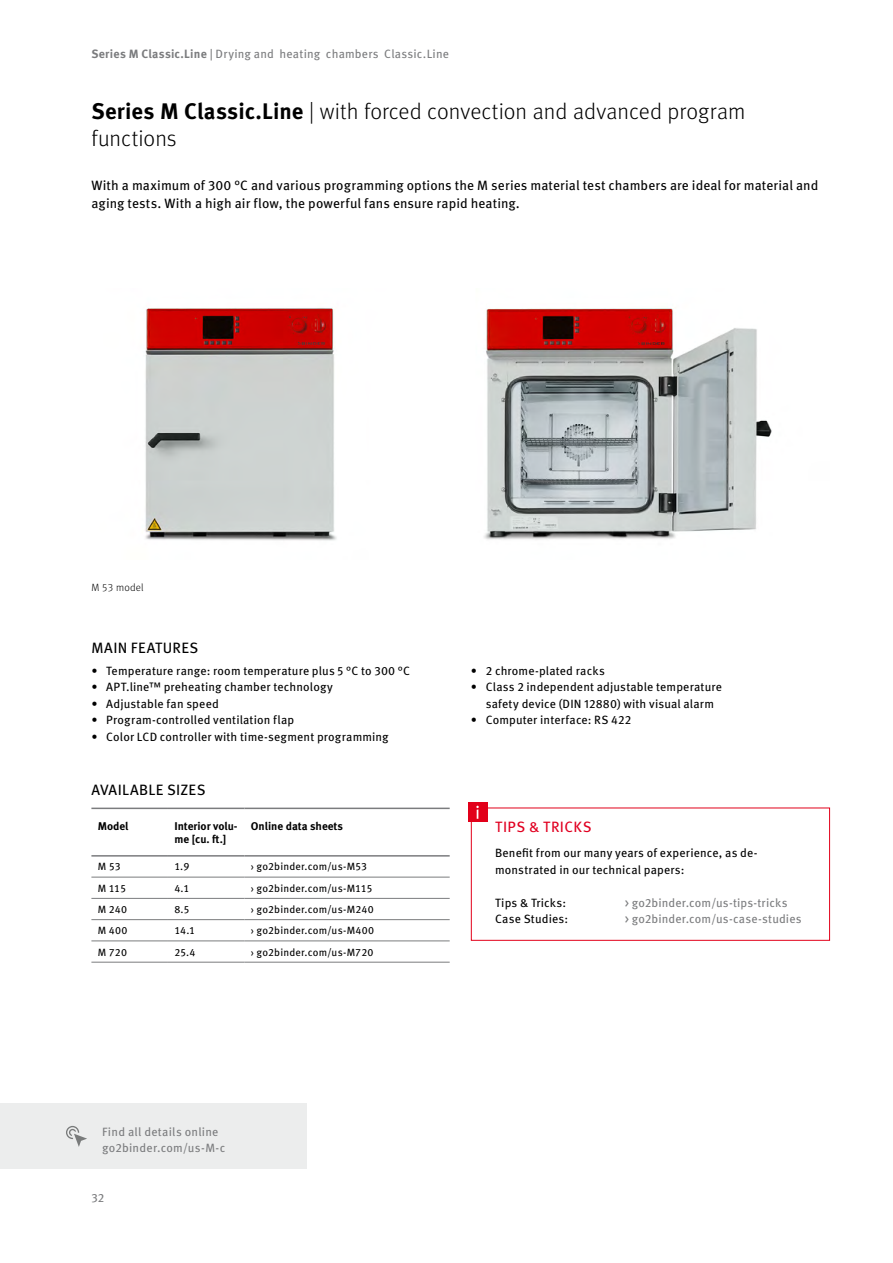
<style>
.page{position:relative;width:893px;height:1263px;background:#fff}
.page>*{position:absolute;margin:0;border:0;box-sizing:border-box;transform-origin:0 0}
.p_heading_level01_se{font:300 22.5px/27px "Meta Pro";color:#000}
.p_heading_level02_st{font:15px "Meta Pro";letter-spacing:.025em;color:#000}
.t1{font:15px "Meta Pro";letter-spacing:.035em;color:#e10021}
.p_body_std{font:13.5px/18px "Meta Pro";letter-spacing:.005em;color:#000}
.t2{font:12px/16.5px "Meta Pro";letter-spacing:.01em;color:#000;text-align:center}
.p_body_all-details{font:12px "Meta Pro";letter-spacing:.015em;color:#7b7c7e}
.t3{font:700 11.25px/13.5px "Meta Pro";color:#000}
.t4{font:10.5px "Meta Pro";letter-spacing:.015em;color:#000}
.p_body_img_legend{font:300 10.5px "Meta Pro";letter-spacing:.02em;color:#000}
.s1{font-weight:700}
</style>
<div class="page">
<div style="left:0;top:1103px;width:306px;height:66px;background:#eceded"></div>
<svg style="left:66px;top:1126px;width:21px;height:21px"></svg>
<img style="left:145px;top:308px;width:627px;height:233px">
<hr style="left:91px;top:808px;width:77px;height:1px;background:#7b7c7e">
<hr style="left:91px;top:855px;width:77px;height:2px;background:#7b7c7e">
<hr style="left:168px;top:808px;width:76px;height:1px;background:#7b7c7e">
<hr style="left:168px;top:855px;width:76px;height:2px;background:#7b7c7e">
<hr style="left:244px;top:808px;width:206px;height:1px;background:#7b7c7e">
<hr style="left:244px;top:855px;width:206px;height:2px;background:#7b7c7e">
<hr style="left:91px;top:877px;width:77px;height:1px;background:#7b7c7e">
<hr style="left:168px;top:877px;width:76px;height:1px;background:#7b7c7e">
<hr style="left:244px;top:877px;width:206px;height:1px;background:#7b7c7e">
<hr style="left:91px;top:898px;width:77px;height:1px;background:#7b7c7e">
<hr style="left:168px;top:898px;width:76px;height:1px;background:#7b7c7e">
<hr style="left:244px;top:898px;width:206px;height:1px;background:#7b7c7e">
<hr style="left:91px;top:919px;width:77px;height:1px;background:#7b7c7e">
<hr style="left:168px;top:919px;width:76px;height:1px;background:#7b7c7e">
<hr style="left:244px;top:919px;width:206px;height:1px;background:#7b7c7e">
<hr style="left:91px;top:940px;width:77px;height:1px;background:#7b7c7e">
<hr style="left:91px;top:962px;width:77px;height:1px;background:#7b7c7e">
<hr style="left:168px;top:940px;width:76px;height:1px;background:#7b7c7e">
<hr style="left:168px;top:962px;width:76px;height:1px;background:#7b7c7e">
<hr style="left:244px;top:940px;width:206px;height:1px;background:#7b7c7e">
<hr style="left:244px;top:962px;width:206px;height:1px;background:#7b7c7e">
<div style="left:471px;top:808px;width:359px;height:133px;border:1px solid #e2001a"></div>
<div style="left:468px;top:802px;width:19px;height:20px;background:#e2001a"></div>
<svg style="left:476px;top:806px;width:3px;height:13px"></svg>
<p class="p_body_all-details" style="left:91px;top:44px;width:359px"><span class="s1">Series M Classic.Line</span> | Drying and heating chambers Classic.Line</p>
<p class="p_heading_level01_se" style="left:91px;top:97px;width:655px"><span class="s1">Series M Classic.Line</span> | with forced convection and advanced program functions</p>
<p class="p_body_std" style="left:91px;top:175px;width:728px">With a maximum of 300 °C and various programming options the M series material test chambers are ideal for material and aging tests. With a high air flow, the powerful fans ensure rapid heating.</p>
<p class="p_body_img_legend" style="left:91px;top:580px;width:54px">M 53 model</p>
<p class="p_heading_level02_st" style="left:91px;top:636px;width:108px">MAIN FEATURES</p>
<p class="t2" style="left:91px;top:662px;width:320px">• Temperature range: room temperature plus 5 °C to 300 °C</p>
<p class="t2" style="left:91px;top:678px;width:243px">• APT.line™ preheating chamber technology</p>
<p class="t2" style="left:91px;top:695px;width:129px">• Adjustable fan speed</p>
<p class="t2" style="left:91px;top:711px;width:204px">• Program-controlled ventilation flap</p>
<p class="t2" style="left:91px;top:728px;width:299px">• Color LCD controller with time-segment programming</p>
<p class="p_heading_level02_st" style="left:91px;top:778px;width:116px">AVAILABLE SIZES</p>
<p class="t3" style="left:98px;top:818px;width:32px">Model</p>
<p class="t3" style="left:174px;top:818px;width:65px">Interior volu&shy;me [cu. ft.]</p>
<p class="t3" style="left:251px;top:818px;width:94px">Online data sheets</p>
<p class="t4" style="left:98px;top:859px;width:24px">M 53</p>
<p class="t4" style="left:174px;top:859px;width:17px">1.9</p>
<p class="t4" style="left:251px;top:859px;width:118px">› go2binder.com/us-M53</p>
<p class="t4" style="left:98px;top:880px;width:30px">M 115</p>
<p class="t4" style="left:174px;top:880px;width:17px">4.1</p>
<p class="t4" style="left:251px;top:880px;width:123px">› go2binder.com/us-M115</p>
<p class="t4" style="left:98px;top:901px;width:31px">M 240</p>
<p class="t4" style="left:174px;top:901px;width:17px">8.5</p>
<p class="t4" style="left:251px;top:901px;width:124px">› go2binder.com/us-M240</p>
<p class="t4" style="left:98px;top:922px;width:31px">M 400</p>
<p class="t4" style="left:174px;top:922px;width:22px">14.1</p>
<p class="t4" style="left:251px;top:922px;width:125px">› go2binder.com/us-M400</p>
<p class="t4" style="left:98px;top:944px;width:31px">M 720</p>
<p class="t4" style="left:174px;top:944px;width:23px">25.4</p>
<p class="t4" style="left:251px;top:944px;width:124px">› go2binder.com/us-M720</p>
<p class="t2" style="left:471px;top:662px;width:135px">• 2 chrome-plated racks</p>
<p class="t2" style="left:471px;top:678px;width:253px">• Class 2 independent adjustable temperature safety device (DIN 12880) with visual alarm</p>
<p class="t2" style="left:471px;top:711px;width:162px">• Computer interface: RS 422</p>
<p class="t1" style="left:495px;top:816px;width:98px">TIPS &amp; TRICKS</p>
<p class="t2" style="left:495px;top:844px;width:264px;text-align:left">Benefit from our many years of experience, as de&shy;monstrated in our technical papers:</p>
<p class="t2" style="left:495px;top:894px;width:73px">Tips &amp; Tricks:</p>
<p class="p_body_all-details" style="left:625px;top:893px;width:164px">&gt; go2binder.com/us-tips-tricks</p>
<p class="t2" style="left:495px;top:910px;width:75px">Case Studies:</p>
<p class="p_body_all-details" style="left:625px;top:910px;width:178px">&gt; go2binder.com/us-case-studies</p>
<p class="p_body_all-details" style="left:102px;top:1122px;width:118px">Find all details online</p>
<p class="p_body_all-details" style="left:102px;top:1139px;width:125px">go2binder.com/us-M-c</p>
<p class="p_body_all-details" style="left:91px;top:1188px;width:15px">32</p>
</div>
